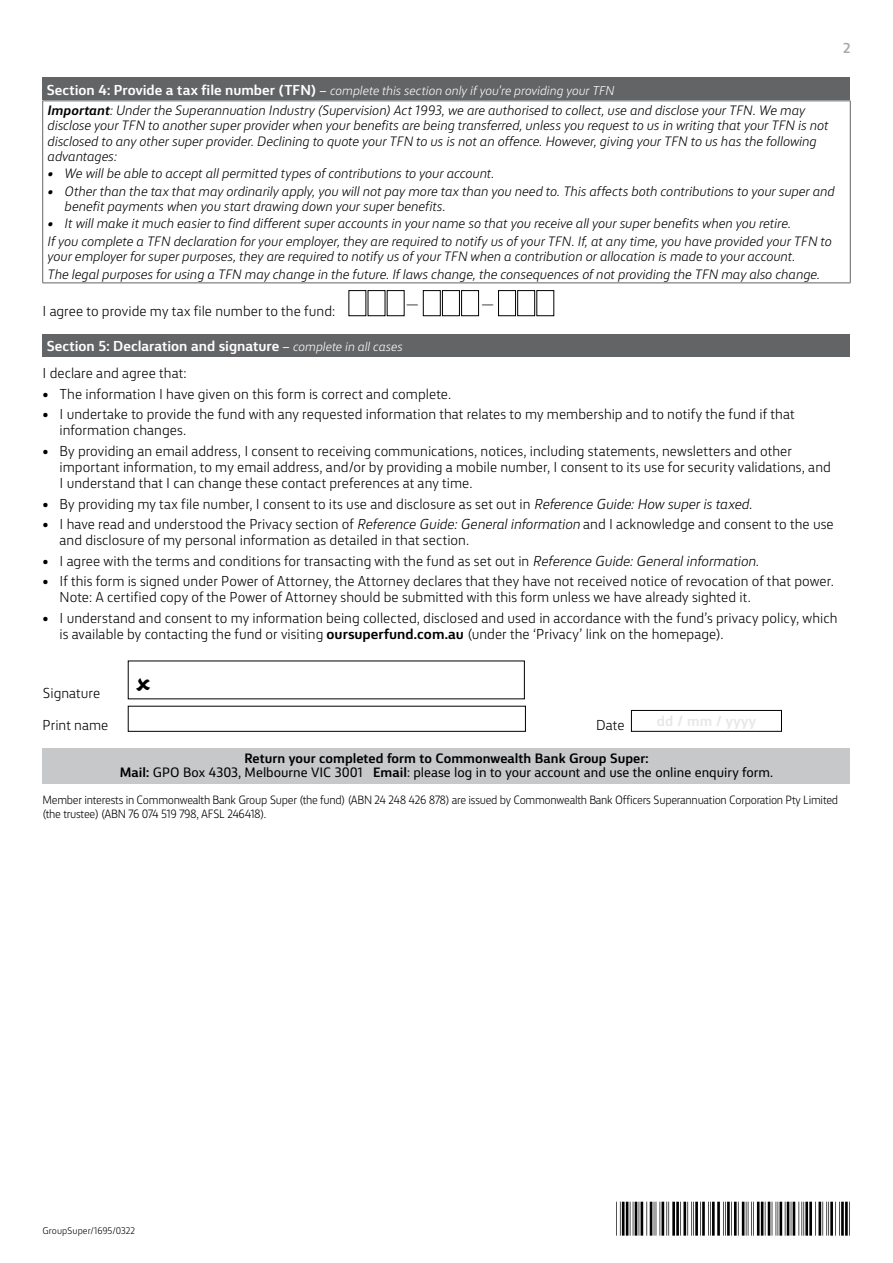
<style>
.page{position:relative;width:893px;height:1263px;background:#fff}
.page>*{position:absolute;margin:0;border:0;box-sizing:border-box;transform-origin:0 0}
.t1{font:300 13.5px/16.2px "CBA Sans";letter-spacing:.005em;color:#000}
.t2{font:700 13.5px/26.8px "CBA Sans";color:#fff}
.t3{font:700 13.5px "CBA Sans";letter-spacing:.035em;color:#e6e7e8}
.t4{font:13.5px "Minion Pro";color:#000}
.t5{font:700 13.5px "CBA Sans";color:#a7a9ac}
.t6{font:italic 300 12.75px/15.3px "CBA Sans";letter-spacing:-.005em;color:#000}
.t7{font:12.75px/14.1px "CBA Sans";color:#000;text-align:center}
.t8{font:italic 300 12px "CBA Sans";color:#fff}
.t9{font:300 11.25px/14.4px "CBA Sans";letter-spacing:-.025em;color:#000}
.t10{font:300 9px "CBA Sans";color:#000}
.s1{font-weight:700;font-style:normal;font-size:13.5px}
.s2{font-weight:400;font-style:normal}
.s3{font-weight:700}
.s4{font-weight:400;font-size:12px}
.s5{font-weight:300;font-style:italic;font-size:12px}
.s6{font-weight:300;color:#000}
.s7{font-style:italic}
</style>
<div class="page">
<img style="left:619px;top:1201px;width:231px;height:34px">
<div style="left:43px;top:78px;width:807px;height:23px;background:#636466"></div>
<div style="left:43px;top:334px;width:807px;height:22px;background:#636466"></div>
<div style="left:43px;top:748px;width:807px;height:36px;background:#c7c8ca"></div>
<hr style="left:43px;top:101px;width:807px;height:1px;background:#636466">
<hr style="left:42px;top:101px;width:1px;height:182px;background:#636466">
<hr style="left:850px;top:101px;width:1px;height:182px;background:#636466">
<hr style="left:43px;top:283px;width:807px;height:1px;background:#636466">
<div style="left:442px;top:290px;width:18px;height:26px;border:1px solid #000"></div>
<div style="left:423px;top:290px;width:17px;height:26px;border:1px solid #000"></div>
<div style="left:349px;top:290px;width:17px;height:26px;border:1px solid #000"></div>
<div style="left:368px;top:290px;width:17px;height:26px;border:1px solid #000"></div>
<div style="left:387px;top:290px;width:17px;height:26px;border:1px solid #000"></div>
<div style="left:461px;top:290px;width:18px;height:26px;border:1px solid #000"></div>
<div style="left:517px;top:290px;width:18px;height:26px;border:1px solid #000"></div>
<div style="left:498px;top:290px;width:18px;height:26px;border:1px solid #000"></div>
<div style="left:537px;top:290px;width:17px;height:26px;border:1px solid #000"></div>
<div style="left:631px;top:710px;width:151px;height:21px;border:1px solid #000"></div>
<p class="t5" style="left:843px;top:35px;width:9px">2</p>
<p class="t8" style="left:47px;top:80px;width:569px"><span class="s1">Section 4: Provide a tax file number (TFN)</span> <span class="s2">–</span> complete this section only if you're providing your TFN</p>
<p class="t6" style="left:47px;top:101px;width:782px"><span class="s3">Important</span>: Under the Superannuation Industry (Supervision) Act 1993, we are authorised to collect, use and disclose your TFN. We may disclose your TFN to another super provider when your benefits are being transferred, unless you request to us in writing that your TFN is not disclosed to any other super provider. Declining to quote your TFN to us is not an offence. However, giving your TFN to us has the following advantages:</p>
<p class="t6" style="left:47px;top:165px;width:448px">• We will be able to accept all permitted types of contributions to your account.</p>
<p class="t6" style="left:64px;top:182px;width:772px;text-indent:-17px">• Other than the tax that may ordinarily apply, you will not pay more tax than you need to. This affects both contributions to your super and benefit payments when you start drawing down your super benefits.</p>
<p class="t6" style="left:47px;top:214px;width:786px;line-height:17.4px">• It will make it much easier to find different super accounts in your name so that you receive all your super benefits when you retire.<br>If you complete a TFN declaration for your employer, they are required to notify us of your TFN. If, at any time, you have provided your TFN to</p>
<p class="t6" style="left:47px;top:247px;width:774px;line-height:17.4px">your employer for super purposes, they are required to notify us of your TFN when a contribution or allocation is made to your account.<br>The legal purposes for using a TFN may change in the future. If laws change, the consequences of not providing the TFN may also change.</p>
<p class="t1" style="left:43px;top:302px;width:294px">I agree to provide my tax file number to the fund:</p>
<p class="t4" style="left:406px;top:295px;width:14px">—</p>
<p class="t4" style="left:481px;top:295px;width:14px">—</p>
<p class="t2" style="left:43px;top:331px;width:361px;text-indent:4px">Section 5: Declaration and signature <span class="s4">–</span> <span class="s5">complete in all cases<br></span><span class="s6">I declare and agree that:</span></p>
<p class="t1" style="left:43px;top:384px;width:410px">• The information I have given on this form is correct and complete.</p>
<p class="t1" style="left:60px;top:405px;width:736px;text-indent:-17px">• I undertake to provide the fund with any requested information that relates to my membership and to notify the fund if that information changes.</p>
<p class="t1" style="left:60px;top:441px;width:773px;text-indent:-17px">• By providing an email address, I consent to receiving communications, notices, including statements, newsletters and other important information, to my email address, and/or by providing a mobile number, I consent to its use for security validations, and<br>I understand that I can change these contact preferences at any time.</p>
<p class="t1" style="left:43px;top:494px;width:711px">• By providing my tax file number, I consent to its use and disclosure as set out in <span class="s7">Reference Guide: How super is taxed</span>.</p>
<p class="t1" style="left:60px;top:515px;width:776px;text-indent:-17px">• I have read and understood the Privacy section of <span class="s7">Reference Guide: General information</span> and I acknowledge and consent to the use and disclosure of my personal information as detailed in that section.</p>
<p class="t1" style="left:43px;top:551px;width:718px">• I agree with the terms and conditions for transacting with the fund as set out in <span class="s7">Reference Guide: General information</span>.</p>
<p class="t1" style="left:60px;top:572px;width:776px;text-indent:-17px">• If this form is signed under Power of Attorney, the Attorney declares that they have not received notice of revocation of that power.<br>Note: A certified copy of the Power of Attorney should be submitted with this form unless we have already sighted it.</p>
<p class="t1" style="left:60px;top:608px;width:779px;text-indent:-17px">• I understand and consent to my information being collected, disclosed and used in accordance with the fund’s privacy policy, which is available by contacting the fund or visiting <span class="s3">oursuperfund.com.au</span> (under the ‘Privacy’ link on the homepage).</p>
<p class="t1" style="left:43px;top:683px;width:59px">Signature</p>
<p class="t1" style="left:43px;top:716px;width:67px">Print name</p>
<p class="t1" style="left:596px;top:716px;width:30px">Date</p>
<p class="t3" style="left:657px;top:709px;width:101px">dd / mm / yyyy</p>
<p class="t7" style="left:120px;top:750px;width:655px"><span class="s3">Return your completed form to Commonwealth Bank Group Super:<br>Mail:</span> GPO Box 4303, Melbourne VIC 3001 <span class="s3">Email</span>: please log in to your account and use the online enquiry form.</p>
<p class="t9" style="left:43px;top:791px;width:797px">Member interests in Commonwealth Bank Group Super (the fund) (ABN 24 248 426 878) are issued by Commonwealth Bank Officers Superannuation Corporation Pty Limited (the trustee) (ABN 76 074 519 798, AFSL 246418).</p>
<p class="t10" style="left:43px;top:1224px;width:94px">GroupSuper/1695/0322</p>
</div>
